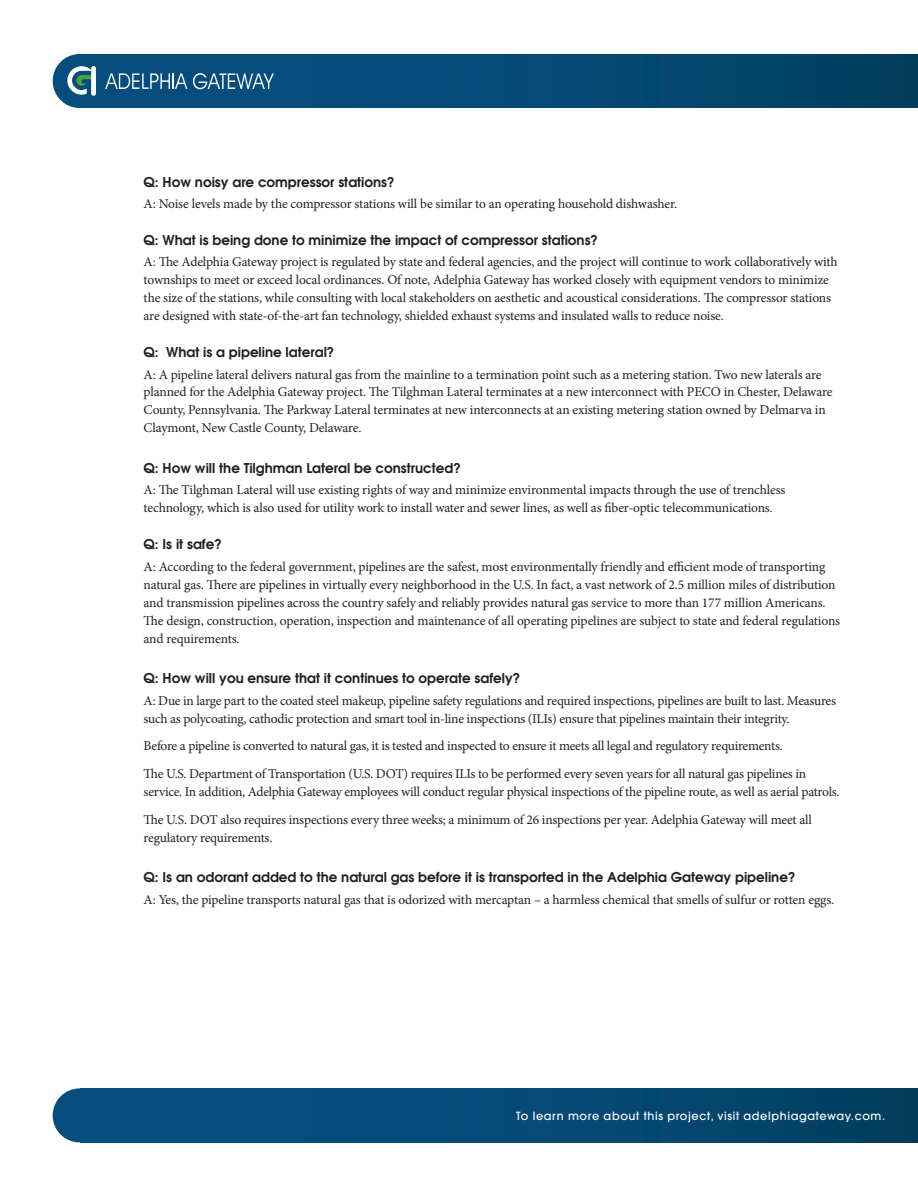
<style>
.page{position:relative;width:918px;height:1188px;background:#fff}
.page>*{position:absolute;margin:0;border:0;box-sizing:border-box;transform-origin:0 0}
.t1{font:13.5px/18px "Minion Pro";letter-spacing:-.015em;color:#231f20}
.t2{font:600 13.5px "Avant Garde";color:#231f20}
.t3{font:500 11.25px "Avant Garde";letter-spacing:.055em;color:#fff}
</style>
<div class="page">
<div style="left:53px;top:1088px;width:54px;height:54px;background:#044d7c;border-radius:50%"></div>
<div style="left:80px;top:1088px;width:838px;height:54px;background:linear-gradient(to right,#055183,#044164)"></div>
<div style="left:53px;top:54px;width:54px;height:54px;background:#044d7c;border-radius:50%"></div>
<div style="left:80px;top:54px;width:838px;height:54px;background:linear-gradient(to right,#055183,#044164)"></div>
<svg style="left:105px;top:73px;width:169px;height:16px"></svg>
<svg style="left:67px;top:66px;width:29px;height:30px"></svg>
<p class="t2" style="left:144px;top:173px;width:253px">Q: How noisy are compressor stations?</p>
<p class="t1" style="left:144px;top:195px;width:535px">A: Noise levels made by the compressor stations will be similar to an operating household dishwasher.</p>
<p class="t2" style="left:144px;top:231px;width:456px">Q: What is being done to minimize the impact of compressor stations?</p>
<p class="t1" style="left:144px;top:253px;width:696px">A: The Adelphia Gateway project is regulated by state and federal agencies, and the project will continue to work collaboratively with townships to meet or exceed local ordinances. Of note, Adelphia Gateway has worked closely with equipment vendors to minimize the size of the stations, while consulting with local stakeholders on aesthetic and acoustical considerations. The compressor stations are designed with state-of-the-art fan technology, shielded exhaust systems and insulated walls to reduce noise.</p>
<p class="t2" style="left:144px;top:343px;width:192px">Q: What is a pipeline lateral?</p>
<p class="t1" style="left:144px;top:365px;width:690px">A: A pipeline lateral delivers natural gas from the mainline to a termination point such as a metering station. Two new laterals are planned for the Adelphia Gateway project. The Tilghman Lateral terminates at a new interconnect with PECO in Chester, Delaware County, Pennsylvania. The Parkway Lateral terminates at new interconnects at an existing metering station owned by Delmarva in Claymont, New Castle County, Delaware.</p>
<p class="t2" style="left:144px;top:459px;width:319px">Q: How will the Tilghman Lateral be constructed?</p>
<p class="t1" style="left:144px;top:481px;width:643px">A: The Tilghman Lateral will use existing rights of way and minimize environmental impacts through the use of trenchless technology, which is also used for utility work to install water and sewer lines, as well as fiber-optic telecommunications.</p>
<p class="t2" style="left:144px;top:536px;width:80px">Q: Is it safe?</p>
<p class="t1" style="left:144px;top:557px;width:698px">A: According to the federal government, pipelines are the safest, most environmentally friendly and efficient mode of transporting natural gas. There are pipelines in virtually every neighborhood in the U.S. In fact, a vast network of 2.5 million miles of distribution and transmission pipelines across the country safely and reliably provides natural gas service to more than 177 million Americans.<br>The design, construction, operation, inspection and maintenance of all operating pipelines are subject to state and federal regulations and requirements.</p>
<p class="t2" style="left:144px;top:670px;width:378px">Q: How will you ensure that it continues to operate safely?</p>
<p class="t1" style="left:144px;top:691px;width:694px">A: Due in large part to the coated steel makeup, pipeline safety regulations and required inspections, pipelines are built to last. Measures such as polycoating, cathodic protection and smart tool in-line inspections (ILIs) ensure that pipelines maintain their integrity.</p>
<p class="t1" style="left:144px;top:732px;width:664px;line-height:27.8px">Before a pipeline is converted to natural gas, it is tested and inspected to ensure it meets all legal and regulatory requirements.<br>The U.S. Department of Transportation (U.S. DOT) requires ILIs to be performed every seven years for all natural gas pipelines in</p>
<p class="t1" style="left:144px;top:778px;width:697px;line-height:27.8px">service. In addition, Adelphia Gateway employees will conduct regular physical inspections of the pipeline route, as well as aerial patrols.<br>The U.S. DOT also requires inspections every three weeks; a minimum of 26 inspections per year. Adelphia Gateway will meet all</p>
<p class="t1" style="left:144px;top:829px;width:130px">regulatory requirements.</p>
<p class="t2" style="left:144px;top:869px;width:653px">Q: Is an odorant added to the natural gas before it is transported in the Adelphia Gateway pipeline?</p>
<p class="t1" style="left:144px;top:890px;width:692px">A: Yes, the pipeline transports natural gas that is odorized with mercaptan – a harmless chemical that smells of sulfur or rotten eggs.</p>
<p class="t3" style="left:516px;top:1109px;width:371px">To learn more about this project, visit adelphiagateway.com.</p>
</div>
